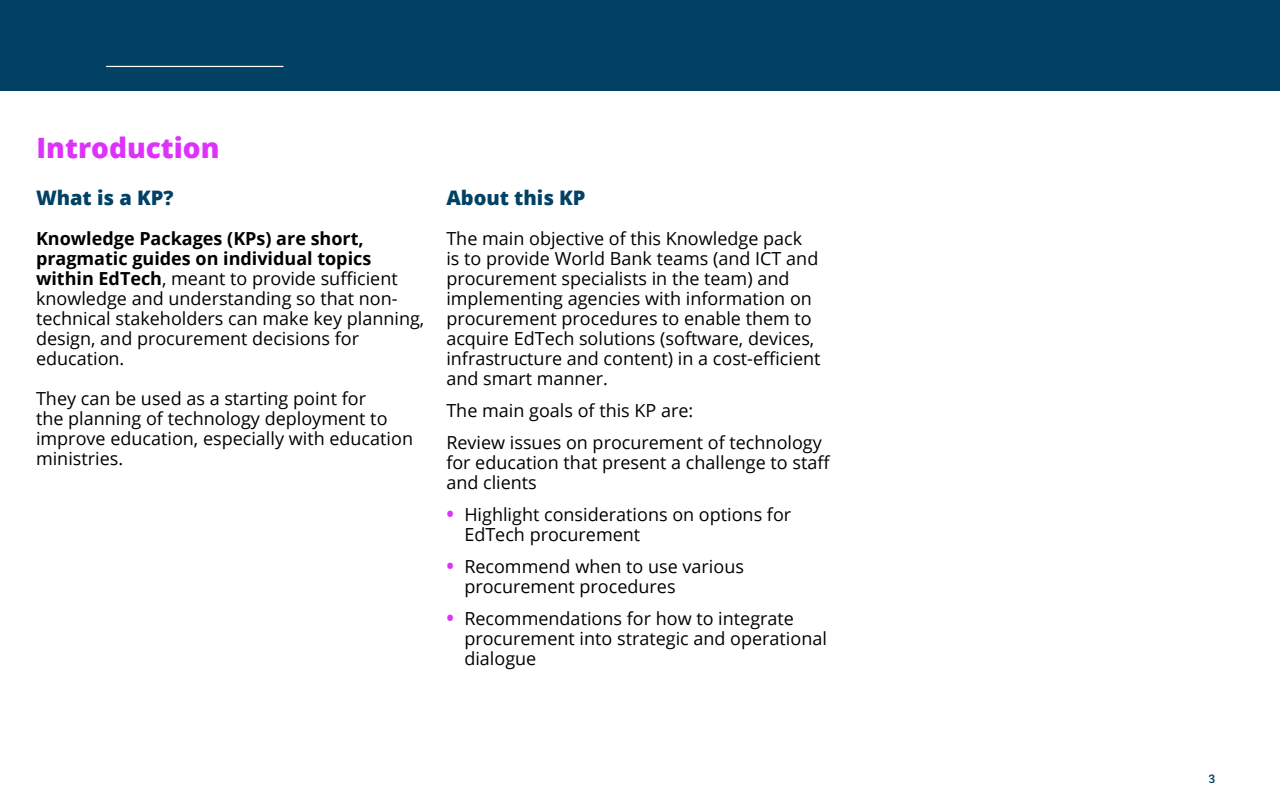
<style>
.page{position:relative;width:1280px;height:800px;background:#fff}
.page>*{position:absolute;margin:0;border:0;box-sizing:border-box;transform-origin:0 0}
.t1{font:800 28px "Open Sans";color:#dd32fc}
.t2{font:800 20px "Open Sans";color:#004164}
.t3{font:18px/20px "Open Sans";color:#000}
.t4{font:500 12px "Artico Soft";color:#004263}
.s1{font-weight:700}
.s2{font-weight:700;font-size:20px;color:#dd32fc}
</style>
<div class="page">
<div style="left:0;top:0;width:1280px;height:91px;background:#004164"></div>
<svg style="left:106px;top:66px;width:178px;height:1px"></svg>
<h1 class="t1" style="left:37px;top:126px;width:184px">Introduction</h1>
<p class="t2" style="left:36px;top:183px;width:139px">What is a KP?</p>
<p class="t3" style="left:36px;top:228px;width:390px"><span class="s1">Knowledge Packages (KPs) are short, pragmatic guides on individual topics within EdTech</span>, meant to provide sufficient knowledge and understanding so that non&shy;technical stakeholders can make key planning, design, and procurement decisions for education.</p>
<p class="t3" style="left:36px;top:388px;width:379px">They can be used as a starting point for<br>the planning of technology deployment to improve education, especially with education ministries.</p>
<p class="t2" style="left:446px;top:183px;width:141px">About this KP</p>
<p class="t3" style="left:446px;top:228px;width:376px">The main objective of this Knowledge pack<br>is to provide World Bank teams (and ICT and procurement specialists in the team) and implementing agencies with information on procurement procedures to enable them to acquire EdTech solutions (software, devices, infrastructure and content) in a cost-efficient and smart manner.</p>
<p class="t3" style="left:446px;top:394px;width:377px;line-height:32px">The main goals of this KP are:<br>Review issues on procurement of technology</p>
<p class="t3" style="left:446px;top:452px;width:386px">for education that present a challenge to staff and clients</p>
<p class="t3" style="left:464px;top:504px;width:328px;text-indent:-18px"><span class="s2">•</span> Highlight considerations on options for<br>EdTech procurement</p>
<p class="t3" style="left:464px;top:556px;width:281px;text-indent:-18px"><span class="s2">•</span> Recommend when to use various procurement procedures</p>
<p class="t3" style="left:464px;top:608px;width:364px;text-indent:-18px"><span class="s2">•</span> Recommendations for how to integrate procurement into strategic and operational dialogue</p>
<p class="t4" style="left:1208px;top:771px;width:9px">3</p>
</div>
